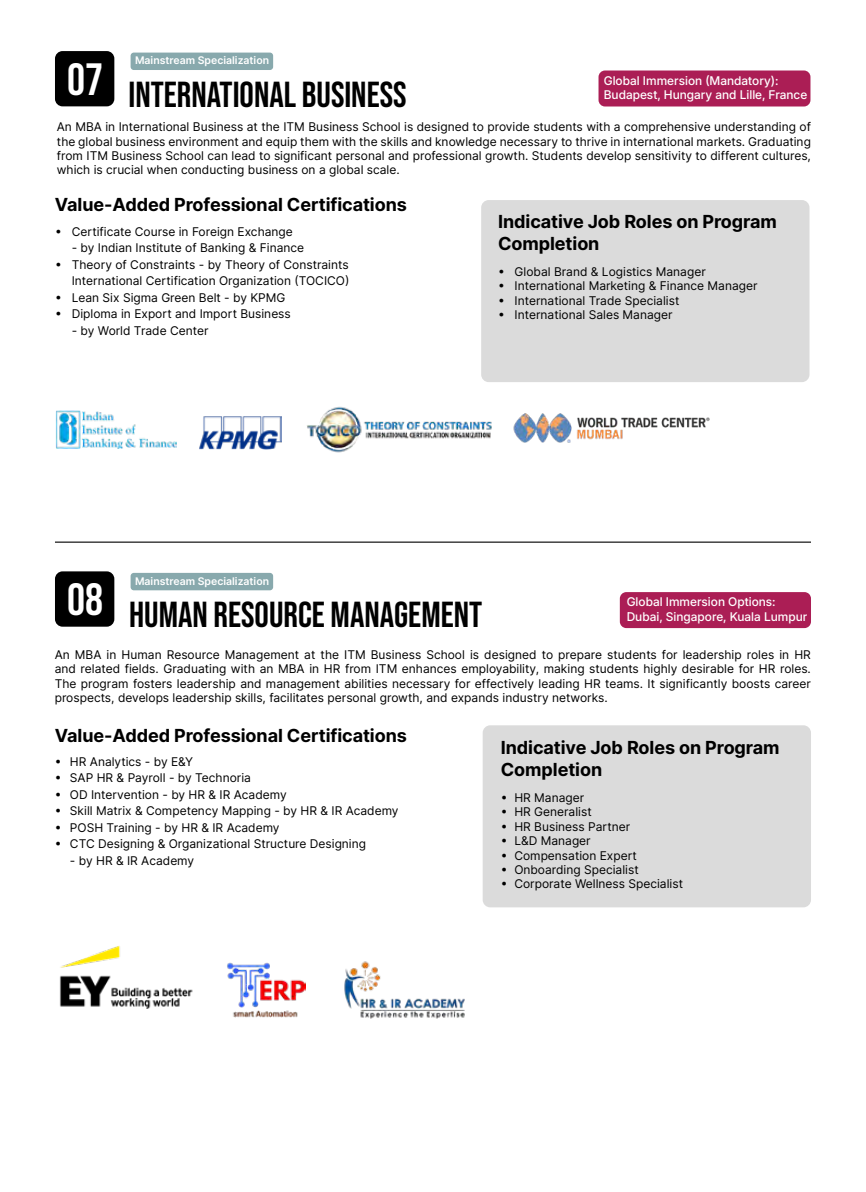
<style>
.page{position:relative;width:866px;height:1192px;background:#fff}
.page>*{position:absolute;margin:0;border:0;box-sizing:border-box;transform-origin:0 0}
.t1{font:45px "Bebas Neue";color:#fff}
.t2{font:36px "Bebas Neue";color:#000}
.t3{font:700 18px/21.6px "Inter";letter-spacing:-.005em;color:#000}
.t4{font:12px/14.4px "Inter";color:#000;text-align:justify}
.t5{font:500 12px/14.4px "Inter 18 pt";color:#fff}
.t6{font:600 10.5px "Inter";color:#fff}
</style>
<div class="page">
<div style="left:483px;top:725px;width:328px;height:182px;background:#dbdbdb;border-radius:8px"></div>
<div style="left:481px;top:200px;width:328px;height:182px;background:#dbdbdb;border-radius:8px"></div>
<div style="left:131px;top:573px;width:142px;height:17px;background:#88a9ad;border-radius:3px"></div>
<div style="left:55px;top:571px;width:59px;height:55px;background:#000;border-radius:8px"></div>
<hr style="left:55px;top:541px;width:756px;height:1px;background:#000">
<img style="left:199px;top:416px;width:83px;height:33px">
<img style="left:56px;top:410px;width:120px;height:38px">
<img style="left:514px;top:413px;width:196px;height:30px">
<img style="left:307px;top:406px;width:185px;height:47px">
<img style="left:59px;top:945px;width:134px;height:64px">
<img style="left:227px;top:962px;width:78px;height:56px">
<img style="left:344px;top:961px;width:121px;height:58px">
<div style="left:599px;top:70px;width:211px;height:36px;background:#ab1e55;border-radius:6px"></div>
<div style="left:131px;top:53px;width:142px;height:17px;background:#88a9ad;border-radius:3px"></div>
<div style="left:55px;top:51px;width:59px;height:55px;background:#000;border-radius:8px"></div>
<div style="left:620px;top:592px;width:191px;height:36px;background:#ab1e55;border-radius:6px"></div>
<h1 class="t1" style="left:67px;top:54px;width:37px">07</h1>
<p class="t6" style="left:135px;top:53px;width:136px">Mainstream Specialization</p>
<h2 class="t2" style="left:128px;top:74px;width:280px">INTERNATIONAL BUSINESS</h2>
<p class="t5" style="left:604px;top:73px;width:205px">Global Immersion (Mandatory):<br>Budapest, Hungary and Lille, France</p>
<p class="t4" style="left:57px;top:119px;width:756px">An MBA in International Business at the ITM Business School is designed to provide students with a comprehensive understanding of the global business environment and equip them with the skills and knowledge necessary to thrive in international markets. Graduating from ITM Business School can lead to significant personal and professional growth. Students develop sensitivity to different cultures, which is crucial when conducting business on a global scale.</p>
<h3 class="t3" style="left:55px;top:193px;width:353px">Value-Added Professional Certifications</h3>
<p class="t4" style="left:55px;top:224px;width:239px">• Certificate Course in Foreign Exchange</p>
<p class="t4" style="left:72px;top:240px;width:234px">- by Indian Institute of Banking &amp; Finance</p>
<p class="t4" style="left:55px;top:256px;width:296px;line-height:16.5px;text-align:right">• Theory of Constraints - by Theory of Constraints<br>International Certification Organization (TOCICO)</p>
<p class="t4" style="left:55px;top:290px;width:232px">• Lean Six Sigma Green Belt - by KPMG</p>
<p class="t4" style="left:55px;top:306px;width:237px">• Diploma in Export and Import Business</p>
<p class="t4" style="left:72px;top:323px;width:138px">- by World Trade Center</p>
<h3 class="t3" style="left:498px;top:210px;width:280px">Indicative Job Roles on Program<br>Completion</h3>
<p class="t4" style="left:498px;top:264px;width:209px">• Global Brand &amp; Logistics Manager</p>
<p class="t4" style="left:498px;top:278px;width:261px">• International Marketing &amp; Finance Manager</p>
<p class="t4" style="left:498px;top:293px;width:183px">• International Trade Specialist</p>
<p class="t4" style="left:498px;top:307px;width:176px">• International Sales Manager</p>
<p class="t6" style="left:135px;top:573px;width:136px">Mainstream Specialization</p>
<h1 class="t1" style="left:67px;top:574px;width:37px">08</h1>
<p class="t5" style="left:627px;top:594px;width:182px">Global Immersion Options:<br>Dubai, Singapore, Kuala Lumpur</p>
<h2 class="t2" style="left:129px;top:594px;width:355px">HUMAN RESOURCE MANAGEMENT</h2>
<p class="t4" style="left:55px;top:647px;width:758px">An MBA in Human Resource Management at the ITM Business School is designed to prepare students for leadership roles in HR and related fields. Graduating with an MBA in HR from ITM enhances employability, making students highly desirable for HR roles.<br>The program fosters leadership and management abilities necessary for effectively leading HR teams. It significantly boosts career prospects, develops leadership skills, facilitates personal growth, and expands industry networks.</p>
<h3 class="t3" style="left:55px;top:724px;width:353px">Value-Added Professional Certifications</h3>
<p class="t4" style="left:55px;top:754px;width:140px">• HR Analytics - by E&amp;Y</p>
<p class="t4" style="left:55px;top:770px;width:197px">• SAP HR &amp; Payroll - by Technoria</p>
<p class="t4" style="left:55px;top:787px;width:233px">• OD Intervention - by HR &amp; IR Academy</p>
<p class="t4" style="left:55px;top:803px;width:345px">• Skill Matrix &amp; Competency Mapping - by HR &amp; IR Academy</p>
<p class="t4" style="left:55px;top:820px;width:226px">• POSH Training - by HR &amp; IR Academy</p>
<p class="t4" style="left:55px;top:836px;width:313px">• CTC Designing &amp; Organizational Structure Designing</p>
<p class="t4" style="left:70px;top:853px;width:126px">- by HR &amp; IR Academy</p>
<h3 class="t3" style="left:501px;top:736px;width:280px">Indicative Job Roles on Program<br>Completion</h3>
<p class="t4" style="left:501px;top:790px;width:85px">• HR Manager</p>
<p class="t4" style="left:501px;top:804px;width:92px">• HR Generalist</p>
<p class="t4" style="left:501px;top:819px;width:131px">• HR Business Partner</p>
<p class="t4" style="left:501px;top:833px;width:91px">• L&amp;D Manager</p>
<p class="t4" style="left:501px;top:847px;width:138px">• Compensation Expert</p>
<p class="t4" style="left:501px;top:862px;width:139px">• Onboarding Specialist</p>
<p class="t4" style="left:501px;top:876px;width:184px">• Corporate Wellness Specialist</p>
</div>
